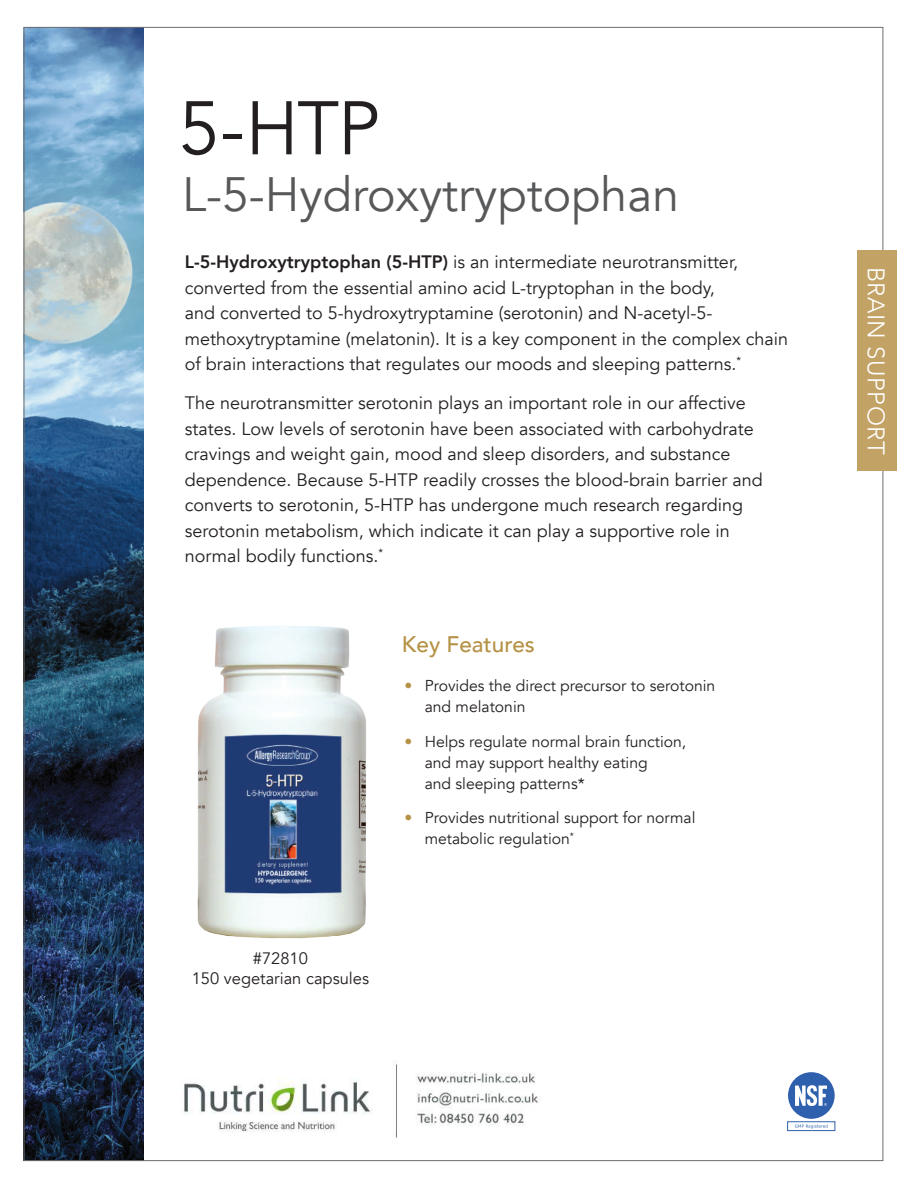
<style>
.page{position:relative;width:918px;height:1188px;background:#fff}
.page>*{position:absolute;margin:0;border:0;box-sizing:border-box;transform-origin:0 0}
.t1{font:75px "Avenir";color:#231f20}
.t2{font:48.15px "Avenir";color:#57585a}
.t3{font:300 24px "Avenir";letter-spacing:.02em;color:#fff}
.t4{font:500 22.5px "Avenir";color:#b59245}
.t5{font:18px/25.5px "Avenir";color:#231f20}
.t6{font:16.5px/19.8px "Avenir";color:#231f20;text-align:center}
.t7{font:15.75px/21px "Avenir";color:#231f20}
.s1{font-weight:800}
.s2{color:#b59245}
</style>
<div class="page">
<img style="left:197px;top:626px;width:169px;height:313px">
<div style="left:788px;top:1072px;width:47px;height:47px;background:#2f60ad;border-radius:50%"></div>
<div style="left:787px;top:1121px;width:48px;height:10px;border:1px solid #3061ad"></div>
<svg style="left:795px;top:1085px;width:32px;height:21px"></svg>
<svg style="left:795px;top:1124px;width:33px;height:5px"></svg>
<img style="left:26px;top:29px;width:118px;height:1130px">
<div style="left:858px;top:250px;width:39px;height:221px;background:#c2a365"></div>
<img style="left:184px;top:1064px;width:358px;height:75px">
<h1 class="t1" style="left:179px;top:84px;width:203px">5-HTP</h1>
<h2 class="t2" style="left:182px;top:166px;width:499px">L-5-Hydroxytryptophan</h2>
<p class="t5" style="left:185px;top:250px;width:605px"><span class="s1">L-5-Hydroxytryptophan (5-HTP)</span> is an intermediate neurotransmitter, converted from the essential amino acid L-tryptophan in the body,<br>and converted to 5-hydroxytryptamine (serotonin) and N-acetyl-5- methoxytryptamine (melatonin). It is a key component in the complex chain of brain interactions that regulates our moods and sleeping patterns.<sup>*</sup></p>
<p class="t5" style="left:185px;top:391px;width:580px">The neurotransmitter serotonin plays an important role in our affective states. Low levels of serotonin have been associated with carbohydrate cravings and weight gain, mood and sleep disorders, and substance dependence. Because 5-HTP readily crosses the blood-brain barrier and converts to serotonin, 5-HTP has undergone much research regarding serotonin metabolism, which indicate it can play a supportive role in normal bodily functions.<sup>*</sup></p>
<p class="t4" style="left:402px;top:625px;width:134px">Key Features</p>
<p class="t7" style="left:425px;top:676px;width:292px;text-indent:-20px"><span class="s2">•</span> Provides the direct precursor to serotonin and melatonin</p>
<p class="t7" style="left:425px;top:731px;width:263px;text-indent:-20px"><span class="s2">•</span> Helps regulate normal brain function, and may support healthy eating<br>and sleeping patterns*</p>
<p class="t7" style="left:425px;top:808px;width:272px;text-indent:-20px"><span class="s2">•</span> Provides nutritional support for normal metabolic regulation<sup>*</sup></p>
<p class="t6" style="left:192px;top:949px;width:179px">#72810<br>150 vegetarian capsules</p>
<h3 class="t3" style="left:890px;top:267px;width:190px;rotate:90deg">BRAIN SUPPORT</h3>
</div>
